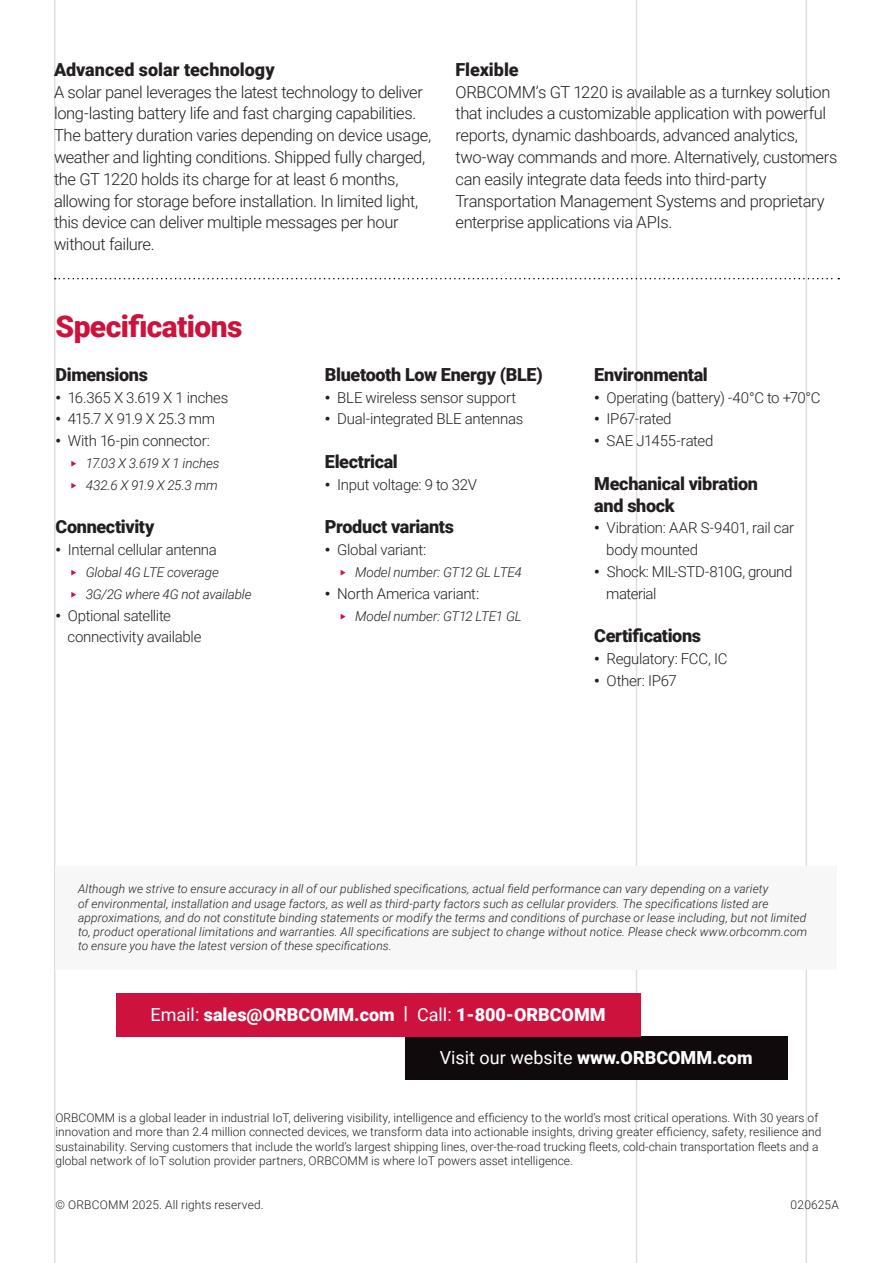
<style>
.page{position:relative;width:893px;height:1263px;background:#fff}
.page>*{position:absolute;margin:0;border:0;box-sizing:border-box;transform-origin:0 0}
.Specifications_-_Title{font:900 30px "Roboto";letter-spacing:-.02em;color:#cd123d}
.Specifications_-__2_Column__Black_Headin{font:900 18px/21.8px "Roboto";letter-spacing:-.02em;color:#231f20}
.End_-_CTA{font:900 18px "Roboto";color:#fff}
.Subhead_-_Body{font:900 18px "Roboto";color:#231f20}
.End_-_CTA-2{font:18px "Roboto";color:#fff}
.Body{font:300 16.5px/21.8px "Roboto";letter-spacing:-.025em;color:#231f20}
.t1{font:300 15px/21.8px "Roboto";letter-spacing:-.02em;color:#231f20}
.t2{font:italic 300 13.5px "Roboto";letter-spacing:-.015em;color:#231f20}
.End_-_Disclaimer{font:italic 300 12px/14.1px "Roboto";letter-spacing:.01em;color:#231f20}
.End_-_Boilerplate{font:300 12px/14.4px "Roboto";color:#231f20}
.End_-_Boilerplate-2{font:300 12px "Roboto";letter-spacing:.02em;color:#231f20}
.s1{font-weight:900}
.s2{font-style:normal;color:#cd123d}
.s3{font-weight:400}
</style>
<div class="page">
<hr style="left:54px;top:0;width:2px;height:1263px;background:#231f20">
<hr style="left:636px;top:0;width:1px;height:1263px;background:#231f20">
<hr style="left:806px;top:0;width:1px;height:1263px;background:#231f20">
<svg style="left:55px;top:278px;width:784px;height:1px"></svg>
<div style="left:405px;top:1036px;width:382px;height:43px;background:#110a0c"></div>
<div style="left:116px;top:993px;width:524px;height:43px;background:#cd123d"></div>
<div style="left:56px;top:866px;width:781px;height:103px;background:#f7f7f8"></div>
<p class="Subhead_-_Body" style="left:54px;top:57px;width:222px">Advanced solar technology</p>
<p class="Body" style="left:54px;top:80px;width:379px">A solar panel leverages the latest technology to deliver long-lasting battery life and fast charging capabilities.<br>The battery duration varies depending on device usage, weather and lighting conditions. Shipped fully charged, the GT 1220 holds its charge for at least 6 months, allowing for storage before installation. In limited light, this device can deliver multiple messages per hour without failure.</p>
<p class="Subhead_-_Body" style="left:455px;top:57px;width:65px">Flexible</p>
<p class="Body" style="left:455px;top:80px;width:383px">ORBCOMM’s GT 1220 is available as a turnkey solution that includes a customizable application with powerful reports, dynamic dashboards, advanced analytics, two-way commands and more. Alternatively, customers can easily integrate data feeds into third-party Transportation Management Systems and proprietary enterprise applications via APIs.</p>
<p class="Specifications_-_Title" style="left:56px;top:306px;width:188px">Specifications</p>
<p class="Specifications_-__2_Column__Black_Headin" style="left:56px;top:363px;width:94px">Dimensions</p>
<p class="t1" style="left:56px;top:386px;width:174px"><span class="s1">•</span> 16.365 X 3.619 X 1 inches</p>
<p class="t1" style="left:56px;top:408px;width:161px"><span class="s1">•</span> 415.7 X 91.9 X 25.3 mm</p>
<p class="t1" style="left:56px;top:429px;width:156px"><span class="s1">•</span> With 16-pin connector:</p>
<p class="t2" style="left:70px;top:454px;width:151px"><span class="s2">‣</span> 17.03 X 3.619 X 1 inches</p>
<p class="t2" style="left:70px;top:476px;width:149px"><span class="s2">‣</span> 432.6 X 91.9 X 25.3 mm</p>
<p class="Specifications_-__2_Column__Black_Headin" style="left:56px;top:515px;width:100px">Connectivity</p>
<p class="t1" style="left:56px;top:538px;width:163px"><span class="s1">•</span> Internal cellular antenna</p>
<p class="t2" style="left:70px;top:563px;width:150px"><span class="s2">‣</span> Global 4G LTE coverage</p>
<p class="t2" style="left:70px;top:584px;width:183px"><span class="s2">‣</span> 3G/2G where 4G not available</p>
<p class="t1" style="left:68px;top:604px;width:135px;text-indent:-12px"><span class="s1">•</span> Optional satellite connectivity available</p>
<p class="Specifications_-__2_Column__Black_Headin" style="left:325px;top:363px;width:219px">Bluetooth Low Energy (BLE)</p>
<p class="t1" style="left:325px;top:386px;width:193px"><span class="s1">•</span> BLE wireless sensor support</p>
<p class="t1" style="left:325px;top:408px;width:200px"><span class="s1">•</span> Dual-integrated BLE antennas</p>
<p class="Specifications_-__2_Column__Black_Headin" style="left:325px;top:450px;width:74px">Electrical</p>
<p class="t1" style="left:325px;top:473px;width:154px"><span class="s1">•</span> Input voltage: 9 to 32V</p>
<p class="Specifications_-__2_Column__Black_Headin" style="left:325px;top:515px;width:131px">Product variants</p>
<p class="t1" style="left:325px;top:538px;width:103px"><span class="s1">•</span> Global variant:</p>
<p class="t2" style="left:340px;top:563px;width:183px"><span class="s2">‣</span> Model number: GT12 GL LTE4</p>
<p class="t1" style="left:325px;top:582px;width:156px"><span class="s1">•</span> North America variant:</p>
<p class="t2" style="left:340px;top:606px;width:183px"><span class="s2">‣</span> Model number: GT12 LTE1 GL</p>
<p class="Specifications_-__2_Column__Black_Headin" style="left:594px;top:363px;width:115px">Environmental</p>
<p class="t1" style="left:594px;top:386px;width:228px"><span class="s1">•</span> Operating (battery) -40°C to +70°C</p>
<p class="t1" style="left:594px;top:408px;width:79px"><span class="s1">•</span> IP67-rated</p>
<p class="t1" style="left:594px;top:429px;width:121px"><span class="s1">•</span> SAE J1455-rated</p>
<p class="Specifications_-__2_Column__Black_Headin" style="left:594px;top:472px;width:165px">Mechanical vibration and shock</p>
<p class="t1" style="left:606px;top:517px;width:189px;text-indent:-12px"><span class="s1">•</span> Vibration: AAR S-9401, rail car body mounted</p>
<p class="t1" style="left:606px;top:560px;width:188px;text-indent:-12px"><span class="s1">•</span> Shock: MIL-STD-810G, ground material</p>
<p class="Specifications_-__2_Column__Black_Headin" style="left:594px;top:624px;width:108px">Certifications</p>
<p class="t1" style="left:594px;top:647px;width:135px"><span class="s1">•</span> Regulatory: FCC, IC</p>
<p class="t1" style="left:594px;top:669px;width:84px"><span class="s1">•</span> Other: IP67</p>
<p class="End_-_Disclaimer" style="left:78px;top:882px;width:731px">Although we strive to ensure accuracy in all of our published specifications, actual field performance can vary depending on a variety<br>of environmental, installation and usage factors, as well as third-party factors such as cellular providers. The specifications listed are approximations, and do not constitute binding statements or modify the terms and conditions of purchase or lease including, but not limited to, product operational limitations and warranties. All specifications are subject to change without notice. Please check www.orbcomm.com to ensure you have the latest version of these specifications.</p>
<p class="End_-_CTA" style="left:150px;top:1002px;width:457px"><span class="s3">Email:</span> sales@ORBCOMM.com | <span class="s3">Call:</span> 1-800-ORBCOMM</p>
<p class="End_-_CTA-2" style="left:440px;top:1045px;width:314px">Visit our website <span class="s1">www.ORBCOMM.com</span></p>
<p class="End_-_Boilerplate" style="left:56px;top:1110px;width:767px">ORBCOMM is a global leader in industrial IoT, delivering visibility, intelligence and efficiency to the world’s most critical operations. With 30 years of innovation and more than 2.4 million connected devices, we transform data into actionable insights, driving greater efficiency, safety, resilience and sustainability. Serving customers that include the world’s largest shipping lines, over-the-road trucking fleets, cold-chain transportation fleets and a global network of IoT solution provider partners, ORBCOMM is where IoT powers asset intelligence.</p>
<p class="End_-_Boilerplate" style="left:56px;top:1197px;width:210px">© ORBCOMM 2025. All rights reserved.</p>
<p class="End_-_Boilerplate-2" style="left:791px;top:1196px;width:50px">020625A</p>
</div>
